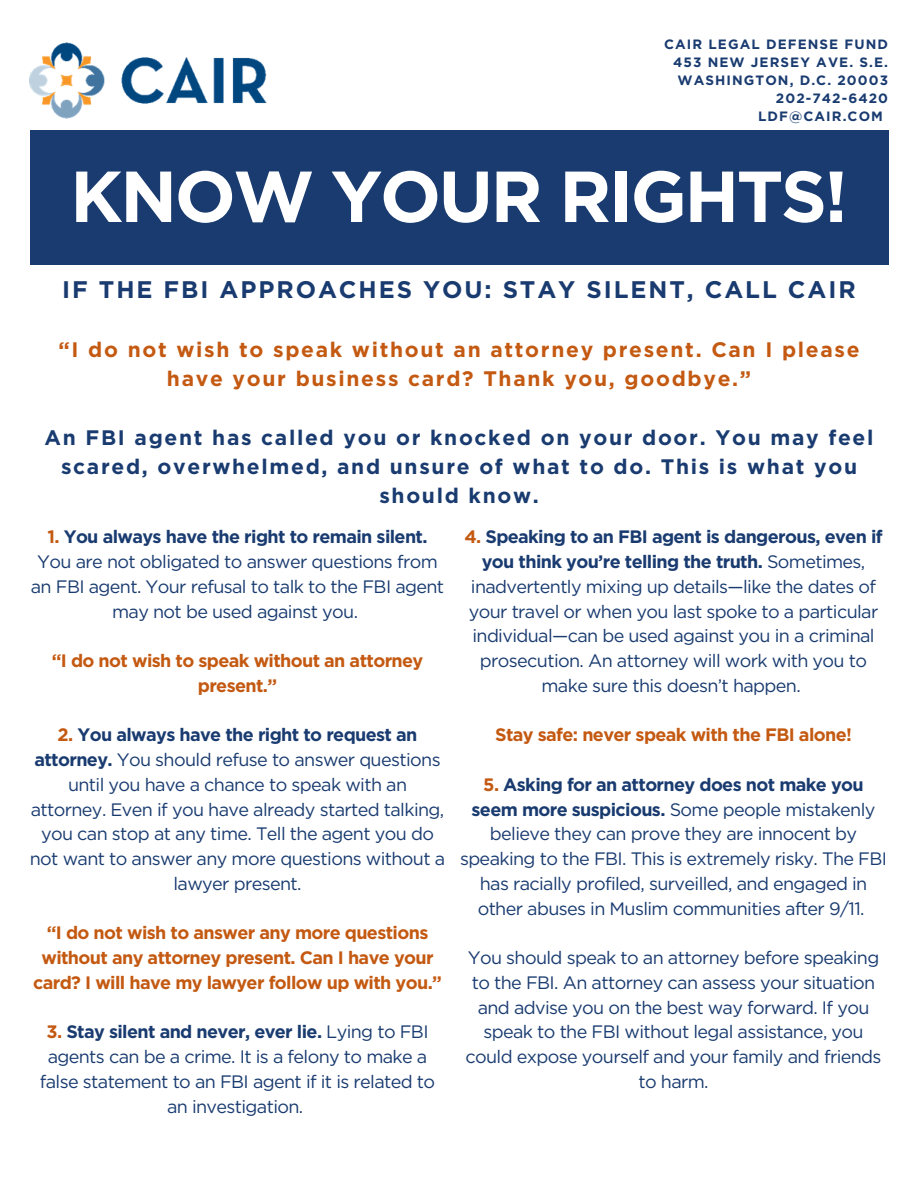
<style>
.page{position:relative;width:918px;height:1188px;background:#fff}
.page>*{position:absolute;margin:0;border:0;box-sizing:border-box;transform-origin:0 0}
.t1{font:700 72px "Gotham";letter-spacing:-.035em;color:#fff}
.t2{font:700 24px "Gotham";letter-spacing:.08em;color:#193b70}
.t3{font:700 21px/29.2px "Gotham";letter-spacing:.08em;color:#193b70;text-align:center}
.t4{font:700 21px/29.2px "Gotham";letter-spacing:.08em;color:#c45911;text-align:center}
.t5{font:18px/24.8px "Gotham";letter-spacing:-.035em;color:#193b70;text-align:center}
.t6{font:700 18px/24.8px "Gotham";letter-spacing:-.035em;color:#c45911;text-align:center}
.t7{font:700 13.5px "Gotham";letter-spacing:.08em;color:#193b70}
.s1{font-weight:700;color:#c45911}
.s2{font-weight:700}
</style>
<div class="page">
<div style="left:30px;top:131px;width:858px;height:134px;background:#193b70"></div>
<img style="left:30px;top:42px;width:237px;height:89px">
<p class="t7" style="left:664px;top:36px;width:225px">CAIR LEGAL DEFENSE FUND</p>
<p class="t7" style="left:673px;top:54px;width:216px">453 NEW JERSEY AVE. S.E.</p>
<p class="t7" style="left:677px;top:72px;width:212px">WASHINGTON, D.C. 20003</p>
<p class="t7" style="left:776px;top:90px;width:114px">202-742-6420</p>
<p class="t7" style="left:758px;top:108px;width:126px">LDF@CAIR.COM</p>
<p class="t1" style="left:70px;top:153px;width:779px">KNOW YOUR RIGHTS!</p>
<p class="t2" style="left:62px;top:274px;width:795px">IF THE FBI APPROACHES YOU: STAY SILENT, CALL CAIR</p>
<p class="t4" style="left:59px;top:335px;width:803px">“I do not wish to speak without an attorney present. Can I please have your business card? Thank you, goodbye.”</p>
<p class="t3" style="left:45px;top:423px;width:830px">An FBI agent has called you or knocked on your door. You may feel scared, overwhelmed, and unsure of what to do. This is what you should know.</p>
<p class="t5" style="left:31px;top:525px;width:415px"><span class="s1">1.</span> <span class="s2">You always have the right to remain silent.<br></span>You are not obligated to answer questions from an FBI agent. Your refusal to talk to the FBI agent may not be used against you.</p>
<p class="t6" style="left:52px;top:648px;width:373px">“I do not wish to speak without an attorney present.”</p>
<p class="t5" style="left:30px;top:723px;width:417px"><span class="s1">2.</span> <span class="s2">You always have the right to request an attorney.</span> You should refuse to answer questions until you have a chance to speak with an attorney. Even if you have already started talking, you can stop at any time. Tell the agent you do not want to answer any more questions without a lawyer present.</p>
<p class="t6" style="left:33px;top:921px;width:410px">“I do not wish to answer any more questions without any attorney present. Can I have your card? I will have my lawyer follow up with you.”</p>
<p class="t5" style="left:40px;top:1020px;width:397px"><span class="s1">3.</span> <span class="s2">Stay silent and never, ever lie.</span> Lying to FBI agents can be a crime. It is a felony to make a false statement to an FBI agent if it is related to an investigation.</p>
<p class="t5" style="left:464px;top:525px;width:420px"><span class="s1">4.</span> <span class="s2">Speaking to an FBI agent is dangerous, even if you think you’re telling the truth.</span> Sometimes, inadvertently mixing up details—like the dates of your travel or when you last spoke to a particular individual—can be used against you in a criminal prosecution. An attorney will work with you to make sure this doesn’t happen.</p>
<p class="t6" style="left:495px;top:723px;width:358px">Stay safe: never speak with the FBI alone!</p>
<p class="t5" style="left:460px;top:772px;width:429px"><span class="s1">5.</span> <span class="s2">Asking for an attorney does not make you seem more suspicious.</span> Some people mistakenly believe they can prove they are innocent by speaking to the FBI. This is extremely risky. The FBI has racially profiled, surveilled, and engaged in other abuses in Muslim communities after 9/11.</p>
<p class="t5" style="left:466px;top:945px;width:418px">You should speak to an attorney before speaking to the FBI. An attorney can assess your situation and advise you on the best way forward. If you speak to the FBI without legal assistance, you could expose yourself and your family and friends to harm.</p>
</div>
